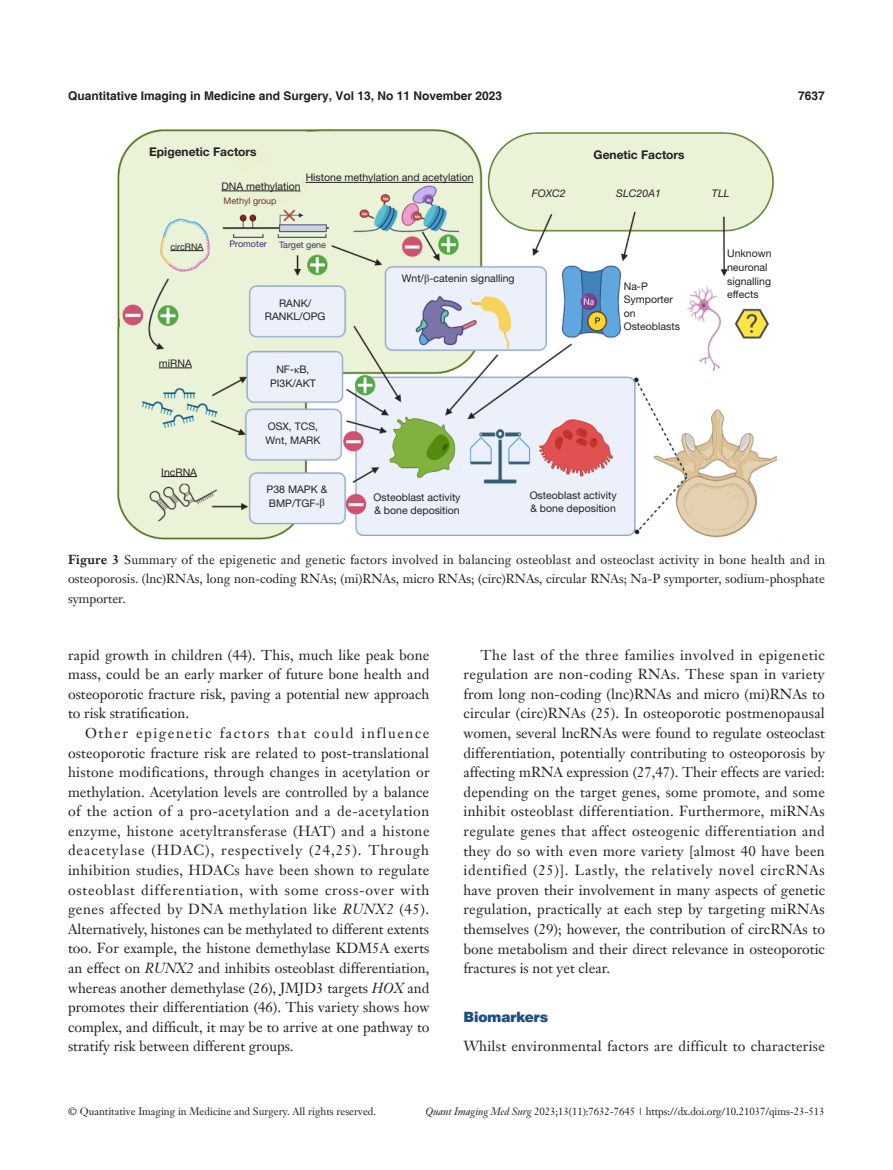
<style>
.page{position:relative;width:893px;height:1170px;background:#fff}
.page>*{position:absolute;margin:0;border:0;box-sizing:border-box;transform-origin:0 0}
.t1{font:14.25px/19.6px "Janson Text LT";color:#231f20;text-align:justify}
.t2{font:900 14.25px "Helvetica";color:#1c5085}
.t3{font:12.75px/19.5px "Janson Text LT";color:#231f20;text-align:justify}
.t4{font:700 12px "Helvetica";color:#231f20}
.t5{font:700 12px "Helvetica Neue LT Pro";color:#231f20}
.t6{font:10.5px/13.5px "Helvetica Neue LT Pro";color:#231f20}
.t7{font:10.5px "Janson Text LT";color:#231f20}
.t8{font:italic 10.5px "Helvetica Neue LT Pro";color:#231f20}
.t9{font:9px "Helvetica Neue LT Pro";color:#3c3267}
.t10{font:9px "Helvetica Neue LT Pro";color:#6f312c}
.t11{font:9px "Helvetica Neue LT Pro";color:#231f20}
.s1{font-family:"Times New Roman"}
.s2{font-weight:700}
.s3{font-style:italic}
</style>
<div class="page">
<img style="left:117px;top:128px;width:659px;height:411px">
<hr style="left:306px;top:182px;width:167px;height:1px;background:#231f20">
<hr style="left:221px;top:190px;width:80px;height:1px;background:#231f20">
<hr style="left:170px;top:250px;width:33px;height:1px;background:#231f20">
<hr style="left:159px;top:367px;width:33px;height:1px;background:#231f20">
<hr style="left:161px;top:476px;width:36px;height:1px;background:#231f20">
<p class="t4" style="left:68px;top:88px;width:436px">Quantitative Imaging in Medicine and Surgery, Vol 13, No 11 November 2023</p>
<p class="t4" style="left:798px;top:88px;width:28px">7637</p>
<p class="t5" style="left:149px;top:144px;width:109px">Epigenetic Factors</p>
<p class="t5" style="left:594px;top:147px;width:93px">Genetic Factors</p>
<p class="t8" style="left:532px;top:187px;width:35px">FOXC2</p>
<p class="t6" style="left:306px;top:170px;width:169px">Histone methylation and acetylation</p>
<p class="t6" style="left:221px;top:179px;width:81px">DNA methylation</p>
<p class="t8" style="left:616px;top:187px;width:46px">SLC20A1</p>
<p class="t8" style="left:712px;top:187px;width:19px">TLL</p>
<p class="t10" style="left:224px;top:195px;width:55px">Methyl group</p>
<p class="t9" style="left:229px;top:238px;width:39px">Promoter</p>
<p class="t9" style="left:279px;top:239px;width:48px">Target gene</p>
<p class="t11" style="left:170px;top:241px;width:34px">circRNA</p>
<p class="t6" style="left:727px;top:247px;width:46px">Unknown neuronal signalling effects</p>
<p class="t6" style="left:402px;top:271px;width:114px">Wnt/<span class="s1">β</span>-catenin signalling</p>
<p class="t6" style="left:624px;top:279px;width:58px">Na-P<br>Symporter on<br>Osteoblasts</p>
<p class="t6" style="left:265px;top:296px;width:62px;text-align:center">RANK/<br>RANKL/OPG</p>
<p class="t6" style="left:159px;top:356px;width:34px">miRNA</p>
<p class="t6" style="left:161px;top:464px;width:37px">IncRNA</p>
<p class="t6" style="left:270px;top:362px;width:47px;text-align:center">NF-<span class="s1">κ</span>B,<br>PI3K/AKT</p>
<p class="t6" style="left:265px;top:419px;width:56px">OSX, TCS,<br>Wnt, MARK</p>
<p class="t6" style="left:267px;top:482px;width:62px">P38 MAPK &amp;<br>BMP/TGF-<span class="s1">β</span></p>
<p class="t6" style="left:374px;top:490px;width:88px">Osteoblast activity &amp; bone deposition</p>
<p class="t6" style="left:530px;top:488px;width:88px">Osteoblast activity &amp; bone deposition</p>
<p class="t3" style="left:68px;top:549px;width:759px"><span class="s2">Figure 3</span> Summary of the epigenetic and genetic factors involved in balancing osteoblast and osteoclast activity in bone health and in osteoporosis. (lnc)RNAs, long non-coding RNAs; (mi)RNAs, micro RNAs; (circ)RNAs, circular RNAs; Na-P symporter, sodium-phosphate symporter.</p>
<p class="t1" style="left:68px;top:644px;width:363px">rapid growth in children (44). This, much like peak bone mass, could be an early marker of future bone health and osteoporotic fracture risk, paving a potential new approach to risk stratification.</p>
<p class="t1" style="left:68px;top:723px;width:363px;text-indent:17px">Other epigenetic factors that could influence osteoporotic fracture risk are related to post-translational histone modifications, through changes in acetylation or methylation. Acetylation levels are controlled by a balance of the action of a pro-acetylation and a de-acetylation enzyme, histone acetyltransferase (HAT) and a histone deacetylase (HDAC), respectively (24,25). Through inhibition studies, HDACs have been shown to regulate osteoblast differentiation, with some cross-over with genes affected by DNA methylation like <span class="s3">RUNX2</span> (45).<br>Alternatively, histones can be methylated to different extents too. For example, the histone demethylase KDM5A exerts an effect on <span class="s3">RUNX2</span> and inhibits osteoblast differentiation, whereas another demethylase (26), JMJD3 targets <span class="s3">HOX</span> and promotes their differentiation (46). This variety shows how complex, and difficult, it may be to arrive at one pathway to stratify risk between different groups.</p>
<p class="t1" style="left:463px;top:644px;width:363px;text-indent:17px">The last of the three families involved in epigenetic regulation are non-coding RNAs. These span in variety from long non-coding (lnc)RNAs and micro (mi)RNAs to circular (circ)RNAs (25). In osteoporotic postmenopausal women, several lncRNAs were found to regulate osteoclast differentiation, potentially contributing to osteoporosis by affecting mRNA expression (27,47). Their effects are varied: depending on the target genes, some promote, and some inhibit osteoblast differentiation. Furthermore, miRNAs regulate genes that affect osteogenic differentiation and they do so with even more variety [almost 40 have been identified (25)]. Lastly, the relatively novel circRNAs have proven their involvement in many aspects of genetic regulation, practically at each step by targeting miRNAs themselves (29); however, the contribution of circRNAs to bone metabolism and their direct relevance in osteoporotic fractures is not yet clear.</p>
<p class="t2" style="left:463px;top:1007px;width:86px">Biomarkers</p>
<p class="t1" style="left:463px;top:1036px;width:363px">Whilst environmental factors are difficult to characterise</p>
<p class="t7" style="left:68px;top:1104px;width:310px">© Quantitative Imaging in Medicine and Surgery. All rights reserved.</p>
<p class="t7" style="left:425px;top:1104px;width:401px"><span class="s3">Quant Imaging Med Surg</span> 2023;13(11):7632-7645 | https://dx.doi.org/10.21037/qims-23-513</p>
</div>
